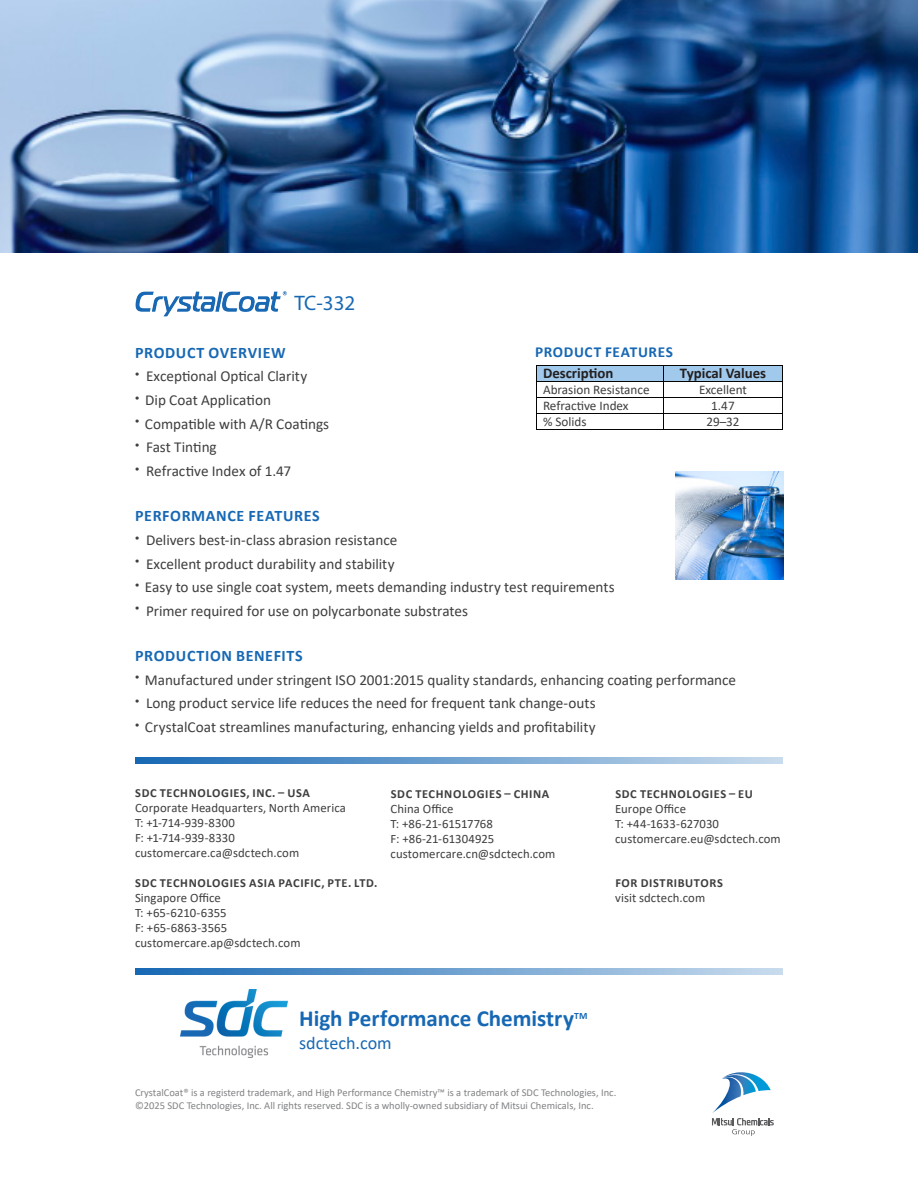
<style>
.page{position:relative;width:918px;height:1188px;background:#fff}
.page>*{position:absolute;margin:0;border:0;box-sizing:border-box;transform-origin:0 0}
.t1{font:700 23.1px "Calibri";color:#1768b4}
.t2{font:21px "Myriad Pro";color:#1768b4}
.t3{font:18.15px "Calibri";color:#1768b4}
.t4{font:700 16.05px "Calibri";letter-spacing:.035em;color:#1768b4}
.t5{font:700 15.3px "Calibri";letter-spacing:.04em;color:#1768b4}
.t6{font:15.15px "Calibri";color:#3e3e3f}
.t7{font:700 14.85px "Calibri";color:#231f20}
.t8{font:13.2px "Calibri";color:#3e3e3f}
.t9{font:12.75px "Calibri";letter-spacing:.005em;color:#3e3e3f}
.t10{font:700 12.3px "Calibri";letter-spacing:.05em;color:#3e3e3f}
.t11{font:10.5px "Calibri";color:#808285}
.t12{font:700 9.6px "Calibri";color:#1768b4}
</style>
<div class="page">
<svg style="left:712px;top:1072px;width:62px;height:64px"></svg>
<svg style="left:135px;top:757px;width:648px;height:7px;background:#70a2d0"></svg>
<svg style="left:135px;top:968px;width:648px;height:7px;background:#70a2d0"></svg>
<img style="left:675px;top:472px;width:108px;height:108px">
<div style="left:664px;top:366px;width:118px;height:15px;background:#a0c9eb"></div>
<div style="left:537px;top:366px;width:127px;height:15px;background:#a0c9eb"></div>
<hr style="left:537px;top:365px;width:127px;height:1px;background:#040503">
<hr style="left:664px;top:365px;width:118px;height:1px;background:#040503">
<hr style="left:537px;top:381px;width:127px;height:1px;background:#040503">
<hr style="left:664px;top:381px;width:118px;height:1px;background:#040503">
<hr style="left:537px;top:397px;width:127px;height:1px;background:#040503">
<hr style="left:664px;top:397px;width:118px;height:1px;background:#040503">
<hr style="left:537px;top:413px;width:127px;height:1px;background:#040503">
<hr style="left:664px;top:413px;width:118px;height:1px;background:#040503">
<svg style="left:536px;top:365px;width:1px;height:65px"></svg>
<hr style="left:537px;top:429px;width:127px;height:1px;background:#040503">
<hr style="left:664px;top:429px;width:118px;height:1px;background:#040503">
<svg style="left:782px;top:365px;width:1px;height:65px"></svg>
<img style="left:180px;top:989px;width:108px;height:68px">
<img style="left:135px;top:292px;width:152px;height:24px">
<img style="left:0;top:0;width:918px;height:252px">
<p class="t2" style="left:294px;top:290px;width:62px">TC-332</p>
<p class="t5" style="left:535px;top:341px;width:139px">PRODUCT FEATURES</p>
<p class="t7" style="left:543px;top:363px;width:72px">Description</p>
<p class="t8" style="left:543px;top:380px;width:108px">Abrasion Resistance</p>
<p class="t8" style="left:543px;top:396px;width:87px">Refractive Index</p>
<p class="t8" style="left:543px;top:412px;width:45px">% Solids</p>
<p class="t4" style="left:135px;top:341px;width:152px">PRODUCT OVERVIEW</p>
<p class="t6" style="left:135px;top:366px;width:174px"><sup>•</sup> Exceptional Optical Clarity</p>
<p class="t6" style="left:135px;top:389px;width:138px"><sup>•</sup> Dip Coat Application</p>
<p class="t6" style="left:135px;top:413px;width:196px"><sup>•</sup> Compatible with A/R Coatings</p>
<p class="t6" style="left:135px;top:437px;width:83px"><sup>•</sup> Fast Tinting</p>
<p class="t6" style="left:135px;top:460px;width:158px"><sup>•</sup> Refractive Index of 1.47</p>
<p class="t4" style="left:135px;top:505px;width:186px">PERFORMANCE FEATURES</p>
<p class="t6" style="left:135px;top:529px;width:264px"><sup>•</sup> Delivers best-in-class abrasion resistance</p>
<p class="t6" style="left:135px;top:553px;width:261px"><sup>•</sup> Excellent product durability and stability</p>
<p class="t6" style="left:135px;top:577px;width:481px"><sup>•</sup> Easy to use single coat system, meets demanding industry test requirements</p>
<p class="t6" style="left:135px;top:600px;width:335px"><sup>•</sup> Primer required for use on polycarbonate substrates</p>
<p class="t4" style="left:135px;top:644px;width:169px">PRODUCTION BENEFITS</p>
<p class="t6" style="left:135px;top:669px;width:603px"><sup>•</sup> Manufactured under stringent ISO 2001:2015 quality standards, enhancing coating performance</p>
<p class="t6" style="left:135px;top:693px;width:462px"><sup>•</sup> Long product service life reduces the need for frequent tank change-outs</p>
<p class="t6" style="left:135px;top:717px;width:462px"><sup>•</sup> CrystalCoat streamlines manufacturing, enhancing yields and profitability</p>
<p class="t7" style="left:680px;top:363px;width:88px">Typical Values</p>
<p class="t8" style="left:699px;top:380px;width:49px">Excellent</p>
<p class="t8" style="left:711px;top:396px;width:25px">1.47</p>
<p class="t8" style="left:706px;top:412px;width:35px">29–32</p>
<p class="t10" style="left:135px;top:785px;width:176px">SDC TECHNOLOGIES, INC. – USA</p>
<p class="t9" style="left:135px;top:799px;width:213px">Corporate Headquarters, North America</p>
<p class="t9" style="left:135px;top:814px;width:102px">T: +1-714-939-8300</p>
<p class="t9" style="left:135px;top:829px;width:101px">F: +1-714-939-8330</p>
<p class="t9" style="left:135px;top:844px;width:166px">customercare.ca@sdctech.com</p>
<p class="t10" style="left:135px;top:875px;width:244px">SDC TECHNOLOGIES ASIA PACIFIC, PTE. LTD.</p>
<p class="t9" style="left:135px;top:889px;width:87px">Singapore Office</p>
<p class="t9" style="left:135px;top:904px;width:93px">T: +65-6210-6355</p>
<p class="t9" style="left:135px;top:919px;width:94px">F: +65-6863-3565</p>
<p class="t9" style="left:135px;top:934px;width:167px">customercare.ap@sdctech.com</p>
<p class="t10" style="left:391px;top:785px;width:160px">SDC TECHNOLOGIES – CHINA</p>
<p class="t9" style="left:391px;top:800px;width:64px">China Office</p>
<p class="t9" style="left:391px;top:815px;width:104px">T: +86-21-61517768</p>
<p class="t9" style="left:391px;top:830px;width:105px">F: +86-21-61304925</p>
<p class="t9" style="left:391px;top:845px;width:166px">customercare.cn@sdctech.com</p>
<p class="t1" style="left:299px;top:1002px;width:276px">High Performance Chemistry</p>
<p class="t12" style="left:574px;top:1009px;width:15px">TM</p>
<p class="t3" style="left:299px;top:1030px;width:94px">sdctech.com</p>
<p class="t10" style="left:615px;top:785px;width:139px">SDC TECHNOLOGIES – EU</p>
<p class="t9" style="left:615px;top:800px;width:72px">Europe Office</p>
<p class="t9" style="left:615px;top:815px;width:105px">T: +44-1633-627030</p>
<p class="t9" style="left:615px;top:830px;width:167px">customercare.eu@sdctech.com</p>
<p class="t10" style="left:615px;top:875px;width:109px">FOR DISTRIBUTORS</p>
<p class="t9" style="left:615px;top:889px;width:92px">visit sdctech.com</p>
<p class="t11" style="left:135px;top:1085px;width:483px">CrystalCoat® is a registerd trademark, and High Performance Chemistry™ is a trademark of SDC Technologies, Inc.</p>
<p class="t11" style="left:135px;top:1098px;width:460px">©2025 SDC Technologies, Inc. All rights reserved. SDC is a wholly-owned subsidiary of Mitsui Chemicals, Inc.</p>
</div>
